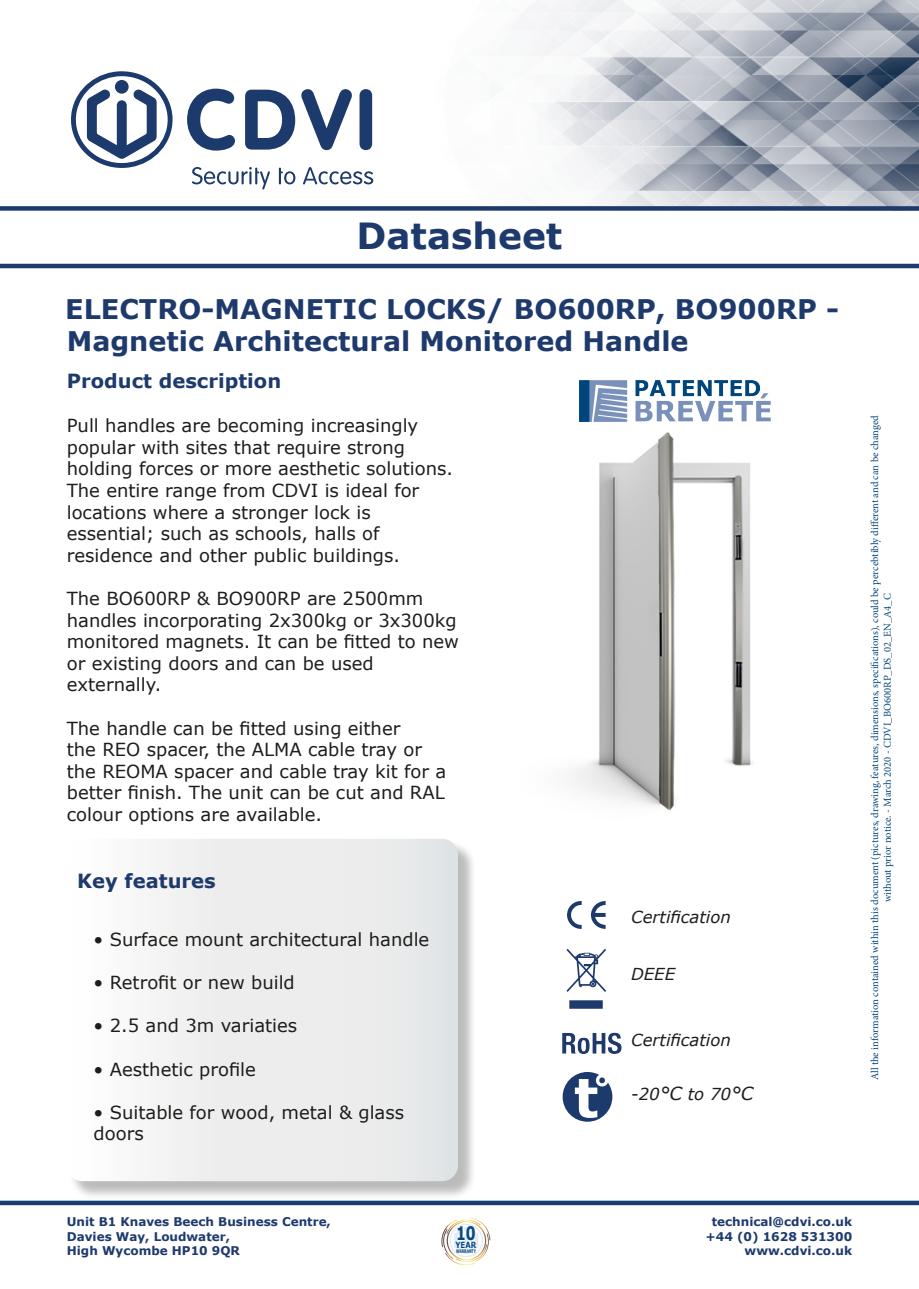
<style>
.page{position:relative;width:919px;height:1289px;background:#fff}
.page>*{position:absolute;margin:0;border:0;box-sizing:border-box;transform-origin:0 0}
.t1{font:700 36px "Verdana";color:#1e3a6d}
.t2{font:700 27px/32.4px "Verdana";color:#1e3a6d}
.t3{font:700 19.5px "Verdana";color:#1e3a6d}
.t4{font:700 18.6px "Verdana";color:#054780;scale:.75 1}
.t5{font:18px/21.6px "Verdana";color:#1d1d1b}
.t6{font:italic 16.5px "Verdana";color:#1d1d1b}
.t7{font:700 12px "Verdana";color:#1e3a6d}
.t8{font:10.5px/12.6px "Minion Pro";color:#05467b;text-align:center}
.t9{font:700 8.55px "Verdana";color:#054780;scale:.82 1}
.t10{font:700 4.95px "Verdana";color:#054780;scale:.62 1}
.s1{font-size:18px}
</style>
<div class="page">
<img style="left:355px;top:0;width:563px;height:206px">
<div style="left:0;top:206px;width:918px;height:5px;background:#1e3a6d"></div>
<div style="left:0;top:1200px;width:918px;height:5px;background:#173e6d"></div>
<hr style="left:0;top:264px;width:918px;height:4px;background:#1f3a6c">
<svg style="left:71px;top:71px;width:102px;height:97px"></svg>
<svg style="left:192px;top:167px;width:78px;height:22px"></svg>
<svg style="left:279px;top:168px;width:16px;height:16px"></svg>
<svg style="left:303px;top:167px;width:70px;height:17px"></svg>
<svg style="left:187px;top:89px;width:48px;height:62px"></svg>
<svg style="left:245px;top:90px;width:50px;height:60px"></svg>
<svg style="left:301px;top:89px;width:51px;height:61px"></svg>
<div style="left:359px;top:89px;width:13px;height:61px;background:#1c3a6c;border-radius:6px"></div>
<img style="left:569px;top:418px;width:202px;height:393px">
<div style="left:69px;top:841px;width:407px;height:358px;background:#1d1d1b;opacity:.3"></div>
<svg style="left:69px;top:839px;width:389px;height:342px"></svg>
<svg style="left:591px;top:901px;width:14px;height:27px"></svg>
<svg style="left:567px;top:901px;width:14px;height:27px"></svg>
<svg style="left:566px;top:948px;width:40px;height:60px"></svg>
<svg style="left:562px;top:1072px;width:50px;height:49px"></svg>
<img style="left:562px;top:1032px;width:60px;height:22px">
<img style="left:579px;top:381px;width:191px;height:41px">
<svg style="left:441px;top:1217px;width:49px;height:48px"></svg>
<p class="t1" style="left:356px;top:212px;width:207px">Datasheet</p>
<p class="t2" style="left:65px;top:293px;width:775px">ELECTRO-MAGNETIC LOCKS/ BO600RP, BO900RP -<br>Magnetic Architectural Monitored Handle</p>
<p class="t3" style="left:67px;top:368px;width:216px">Product description</p>
<p class="t5" style="left:67px;top:415px;width:353px">Pull handles are becoming increasingly</p>
<p class="t5" style="left:67px;top:436px;width:339px">popular with sites that require strong</p>
<p class="t5" style="left:67px;top:458px;width:388px">holding forces or more aesthetic solutions.<br>The entire range from CDVI is ideal for</p>
<p class="t5" style="left:67px;top:501px;width:305px">locations where a stronger lock is</p>
<p class="t5" style="left:67px;top:523px;width:314px">essential; such as schools, halls of</p>
<p class="t5" style="left:67px;top:544px;width:334px">residence and other public buildings.</p>
<p class="t5" style="left:67px;top:588px;width:393px">The BO600RP &amp; BO900RP are 2500mm handles incorporating 2x300kg or 3x300kg monitored magnets. It can be fitted to new or existing doors and can be used</p>
<p class="t5" style="left:67px;top:674px;width:96px">externally.</p>
<p class="t5" style="left:67px;top:717px;width:381px">The handle can be fitted using either<br>the REO spacer, the ALMA cable tray or the REOMA spacer and cable tray kit for a better finish. The unit can be cut and RAL colour options are available.</p>
<p class="t3" style="left:77px;top:868px;width:140px">Key features</p>
<p class="t5" style="left:94px;top:928px;width:337px">• Surface mount architectural handle</p>
<p class="t5" style="left:94px;top:972px;width:203px">• Retrofit or new build</p>
<p class="t5" style="left:94px;top:1015px;width:205px">• 2.5 and 3m variaties</p>
<p class="t5" style="left:94px;top:1058px;width:164px">• Aesthetic profile</p>
<p class="t5" style="left:94px;top:1101px;width:312px">• Suitable for wood, metal &amp; glass doors</p>
<p class="t6" style="left:631px;top:906px;width:101px">Certification</p>
<p class="t6" style="left:631px;top:963px;width:45px">DEEE</p>
<p class="t6" style="left:631px;top:1029px;width:101px">Certification</p>
<p class="t6" style="left:631px;top:1083px;width:124px">-20<span class="s1">°C</span> to 70<span class="s1">°C</span></p>
<p class="t8" style="left:868px;top:1080px;width:667px;rotate:-90deg">All the information contained within this document (pictures, drawing, features, dimensions, specifications), could be percebtibly different and can be changed without prior notice. - March 2020 - CDVI_BO600RP_DS_02_EN_A4_C</p>
<p class="t7" style="left:67px;top:1213px;width:266px">Unit B1 Knaves Beech Business Centre,</p>
<p class="t7" style="left:67px;top:1228px;width:165px">Davies Way, Loudwater,</p>
<p class="t7" style="left:67px;top:1242px;width:175px">High Wycombe HP10 9QR</p>
<p class="t4" style="left:456px;top:1221px;width:27px">10</p>
<p class="t10" style="left:456px;top:1248px;width:33px">WARRANTY</p>
<p class="t9" style="left:455px;top:1239px;width:27px">YEAR</p>
<p class="t7" style="left:711px;top:1213px;width:142px">technical@cdvi.co.uk</p>
<p class="t7" style="left:705px;top:1228px;width:148px">+44 (0) 1628 531300</p>
<p class="t7" style="left:744px;top:1242px;width:109px">www.cdvi.co.uk</p>
</div>
